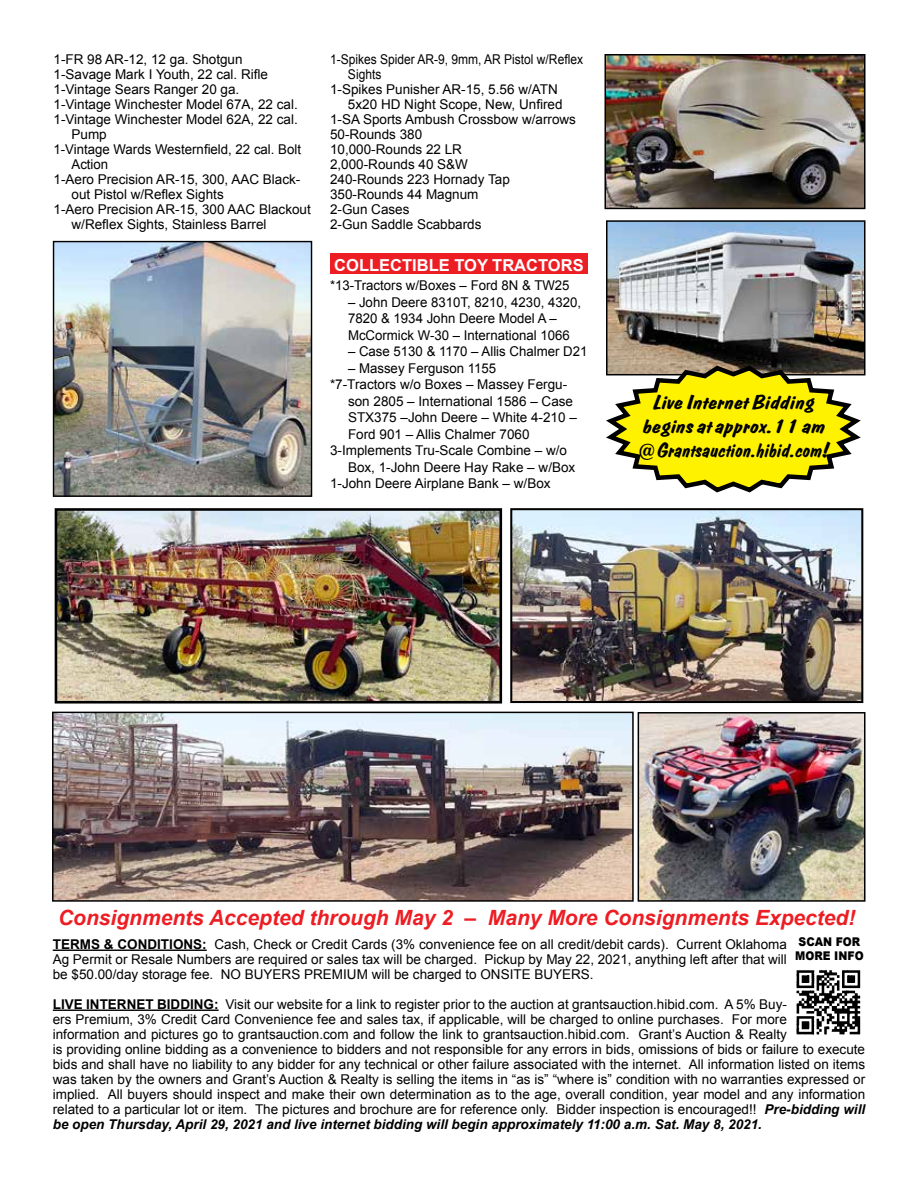
<style>
.page{position:relative;width:918px;height:1188px;background:#fff}
.page>*{position:absolute;margin:0;border:0;box-sizing:border-box;transform-origin:0 0}
.t1{font:21px/24px "Carpens";color:#000;text-align:center;scale:1.04 1}
.t2{font:italic 700 21px "Arial";color:#ed1d24}
.t3{font:700 16.5px "Arial";color:#fff}
.t4{font:13.5px/15px "Arial";color:#000}
.t5{font:13.5px "Arial";color:#000;scale:.89 1}
.t6{font:900 12px/14.4px "Arial";color:#000;scale:.9 1}
.s1{font-weight:700}
.s2{font-weight:700;font-style:italic}
</style>
<div class="page">
<div style="left:331px;top:253px;width:257px;height:21px;background:#ed1d24"></div>
<img style="left:59px;top:512px;width:439px;height:188px">
<div style="left:55px;top:508px;width:447px;height:196px;border:3px solid #000"></div>
<img style="left:609px;top:223px;width:254px;height:139px">
<div style="left:606px;top:220px;width:260px;height:155px;border:2px solid #000"></div>
<img style="left:513px;top:511px;width:347px;height:189px">
<div style="left:510px;top:508px;width:353px;height:195px;border:2px solid #000"></div>
<img style="left:607px;top:57px;width:256px;height:149px">
<div style="left:604px;top:54px;width:262px;height:155px;border:2px solid #000"></div>
<img style="left:55px;top:243px;width:255px;height:252px">
<div style="left:53px;top:241px;width:259px;height:256px;border:1px solid #000"></div>
<hr style="left:53px;top:950px;width:154px;height:1px;background:#000">
<hr style="left:53px;top:1010px;width:166px;height:1px;background:#000">
<img style="left:796px;top:970px;width:65px;height:65px">
<img style="left:641px;top:715px;width:222px;height:184px">
<div style="left:638px;top:712px;width:228px;height:190px;border:2px solid #000"></div>
<img style="left:55px;top:715px;width:576px;height:184px">
<div style="left:52px;top:712px;width:582px;height:190px;border:2px solid #000"></div>
<svg style="left:606px;top:362px;width:260px;height:131px"></svg>
<p class="t4" style="left:54px;top:52px;width:191px">1-FR 98 AR-12, 12 ga. Shotgun</p>
<p class="t4" style="left:54px;top:67px;width:216px">1-Savage Mark I Youth, 22 cal. Rifle</p>
<p class="t4" style="left:54px;top:82px;width:187px">1-Vintage Sears Ranger 20 ga.</p>
<p class="t4" style="left:54px;top:97px;width:246px">1-Vintage Winchester Model 67A, 22 cal.</p>
<p class="t4" style="left:54px;top:112px;width:246px">1-Vintage Winchester Model 62A, 22 cal.</p>
<p class="t4" style="left:72px;top:127px;width:37px">Pump</p>
<p class="t4" style="left:54px;top:142px;width:249px">1-Vintage Wards Westernfield, 22 cal. Bolt</p>
<p class="t4" style="left:72px;top:157px;width:38px">Action</p>
<p class="t4" style="left:54px;top:172px;width:248px">1-Aero Precision AR-15, 300, AAC Black-</p>
<p class="t4" style="left:72px;top:187px;width:154px">out Pistol w/Reflex Sights</p>
<p class="t4" style="left:54px;top:202px;width:259px">1-Aero Precision AR-15, 300 AAC Blackout</p>
<p class="t4" style="left:72px;top:217px;width:197px">w/Reflex Sights, Stainless Barrel</p>
<p class="t5" style="left:330px;top:50px;width:286px">1-Spikes Spider AR-9, 9mm, AR Pistol w/Reflex</p>
<p class="t5" style="left:348px;top:65px;width:39px">Sights</p>
<p class="t4" style="left:330px;top:82px;width:229px">1-Spikes Punisher AR-15, 5.56 w/ATN</p>
<p class="t4" style="left:348px;top:97px;width:216px">5x20 HD Night Scope, New, Unfired</p>
<p class="t4" style="left:330px;top:112px;width:248px">1-SA Sports Ambush Crossbow w/arrows</p>
<p class="t4" style="left:330px;top:127px;width:94px">50-Rounds 380</p>
<p class="t4" style="left:330px;top:142px;width:134px">10,000-Rounds 22 LR</p>
<p class="t4" style="left:330px;top:157px;width:140px">2,000-Rounds 40 S&amp;W</p>
<p class="t4" style="left:330px;top:172px;width:181px">240-Rounds 223 Hornady Tap</p>
<p class="t4" style="left:330px;top:187px;width:150px">350-Rounds 44 Magnum</p>
<p class="t4" style="left:330px;top:202px;width:81px">2-Gun Cases</p>
<p class="t4" style="left:330px;top:217px;width:153px">2-Gun Saddle Scabbards</p>
<p class="t3" style="left:334px;top:254px;width:251px">COLLECTIBLE TOY TRACTORS</p>
<p class="t4" style="left:330px;top:278px;width:241px">*13-Tractors w/Boxes – Ford 8N &amp; TW25</p>
<p class="t4" style="left:348px;top:294px;width:235px;line-height:16.5px">– John Deere 8310T, 8210, 4230, 4320,<br>7820 &amp; 1934 John Deere Model A –<br>McCormick W-30 – International 1066</p>
<p class="t4" style="left:348px;top:344px;width:241px">– Case 5130 &amp; 1170 – Allis Chalmer D21</p>
<p class="t4" style="left:348px;top:361px;width:150px">– Massey Ferguson 1155</p>
<p class="t4" style="left:330px;top:377px;width:239px">*7-Tractors w/o Boxes – Massey Fergu-</p>
<p class="t4" style="left:348px;top:394px;width:227px">son 2805 – International 1586 – Case</p>
<p class="t4" style="left:348px;top:410px;width:230px">STX375 –John Deere – White 4-210 –</p>
<p class="t4" style="left:348px;top:427px;width:183px">Ford 901 – Allis Chalmer 7060</p>
<p class="t4" style="left:330px;top:443px;width:239px">3-Implements Tru-Scale Combine – w/o</p>
<p class="t4" style="left:348px;top:460px;width:229px">Box, 1-John Deere Hay Rake – w/Box</p>
<p class="t4" style="left:330px;top:476px;width:222px">1-John Deere Airplane Bank – w/Box</p>
<h1 class="t1" style="left:638px;top:390px;width:185px">Live Internet Bidding begins at approx.11 am @ Grantsauction.hibid.com!</h1>
<h1 class="t2" style="left:58px;top:904px;width:799px">Consignments Accepted through May 2 – Many More Consignments Expected!</h1>
<p class="t6" style="left:795px;top:934px;width:77px">SCAN FOR<br>MORE INFO</p>
<p class="t4" style="left:53px;top:937px;width:736px;text-align:justify"><span class="s1">TERMS &amp; CONDITIONS:</span> Cash, Check or Credit Cards (3% convenience fee on all credit/debit cards). Current Oklahoma Ag Permit or Resale Numbers are required or sales tax will be charged. Pickup by May 22, 2021, anything left after that will be $50.00/day storage fee. NO BUYERS PREMIUM will be charged to ONSITE BUYERS.</p>
<p class="t4" style="left:53px;top:997px;width:814px"><span class="s1">LIVE INTERNET BIDDING:</span> Visit our website for a link to register prior to the auction at grantsauction.hibid.com. A 5% Buy-<br>ers Premium, 3% Credit Card Convenience fee and sales tax, if applicable, will be charged to online purchases. For more<br>information and pictures go to grantsauction.com and follow the link to grantsauction.hibid.com. Grant’s Auction &amp; Realty<br>is providing online bidding as a convenience to bidders and not responsible for any errors in bids, omissions of bids or failure to execute bids and shall have no liability to any bidder for any technical or other failure associated with the internet. All information listed on items was taken by the owners and Grant’s Auction &amp; Realty is selling the items in “as is” “where is” condition with no warranties expressed or implied. All buyers should inspect and make their own determination as to the age, overall condition, year model and any information related to a particular lot or item. The pictures and brochure are for reference only. Bidder inspection is encouraged!! <span class="s2">Pre-bidding will be open Thursday, April 29, 2021 and live internet bidding will begin approximately 11:00 a.m. Sat. May 8, 2021.</span></p>
</div>
